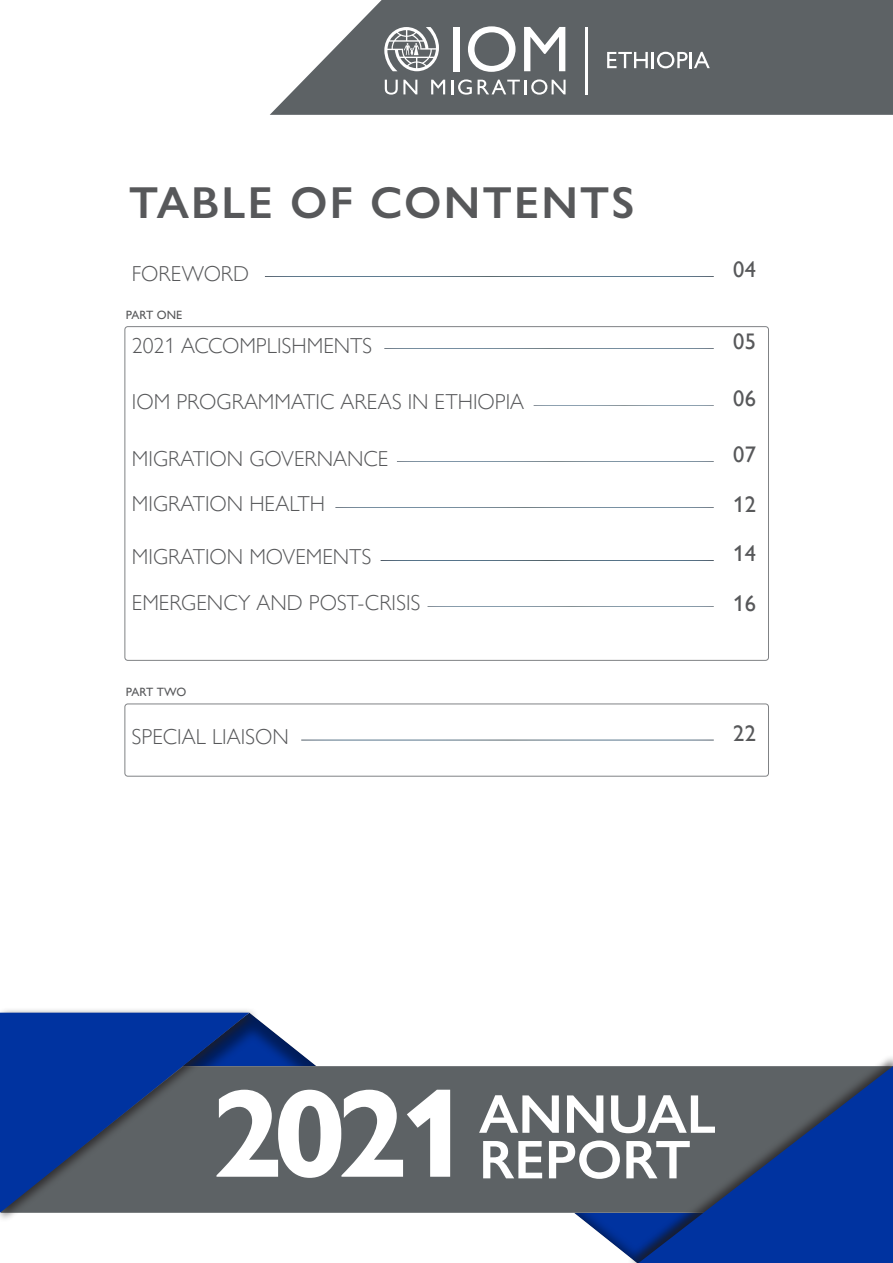
<style>
.page{position:relative;width:893px;height:1263px;background:#fff}
.page>*{position:absolute;margin:0;border:0;box-sizing:border-box;transform-origin:0 0}
.t1{font:700 126px "Gill Sans Nova";color:#fff}
.t2{font:600 54.75px/45.6px "Gill Sans Nova";color:#fff}
.t3{font:600 45px "Gill Sans Nova";letter-spacing:.05em;color:#57585a}
.t4{font:500 22.5px "Gill Sans Nova";letter-spacing:.01em;color:#57585a}
.t5{font:300 21.6px "Gill Sans Nova";color:#57585a}
.t6{font:500 12px "Gill Sans Nova";letter-spacing:-.015em;color:#57585a}
</style>
<div class="page">
<div style="left:259px;top:1066px;width:368px;height:147px;background:#5d6265"></div>
<svg style="left:270px;top:0;width:623px;height:115px;background:#6e7376"></svg>
<div style="left:181px;top:1010px;width:137px;height:57px;background:#231f20;opacity:.5"></div>
<div style="left:573px;top:1212px;width:137px;height:51px;background:#231f20;opacity:.5"></div>
<div style="left:627px;top:1053px;width:266px;height:210px;background:#231f20;opacity:.75"></div>
<svg style="left:638px;top:1066px;width:255px;height:197px;background:#2b4782"></svg>
<hr style="left:585px;top:27px;width:2px;height:67px;background:#fff">
<div style="left:453px;top:27px;width:6px;height:44px;background:#fff"></div>
<svg style="left:468px;top:26px;width:48px;height:46px"></svg>
<svg style="left:524px;top:27px;width:41px;height:44px"></svg>
<svg style="left:385px;top:80px;width:32px;height:15px"></svg>
<svg style="left:431px;top:80px;width:14px;height:14px"></svg>
<svg style="left:451px;top:79px;width:21px;height:16px"></svg>
<svg style="left:478px;top:79px;width:88px;height:16px"></svg>
<svg style="left:384px;top:27px;width:55px;height:44px"></svg>
<svg style="left:607px;top:52px;width:103px;height:16px"></svg>
<div style="left:0;top:1007px;width:259px;height:216px;background:#231f20;opacity:.75"></div>
<svg style="left:0;top:1013px;width:249px;height:200px;background:#2a4781"></svg>
<div style="left:125px;top:704px;width:644px;height:72px;border:1px solid #808285;border-radius:3px"></div>
<p class="t3" style="left:129px;top:175px;width:507px">TABLE OF CONTENTS</p>
<p class="t5" style="left:132px;top:260px;width:119px">FOREWORD</p>
<p class="t4" style="left:733px;top:256px;width:24px">04</p>
<p class="t6" style="left:126px;top:307px;width:58px">PART ONE</p>
<p class="t5" style="left:132px;top:332px;width:242px">2021 ACCOMPLISHMENTS</p>
<p class="t4" style="left:733px;top:328px;width:24px">05</p>
<p class="t5" style="left:132px;top:388px;width:394px">IOM PROGRAMMATIC AREAS IN ETHIOPIA</p>
<p class="t4" style="left:733px;top:384px;width:24px">06</p>
<p class="t5" style="left:132px;top:445px;width:258px">MIGRATION GOVERNANCE</p>
<p class="t4" style="left:733px;top:441px;width:24px">07</p>
<p class="t5" style="left:132px;top:491px;width:195px">MIGRATION HEALTH</p>
<p class="t4" style="left:733px;top:490px;width:24px">12</p>
<p class="t5" style="left:132px;top:544px;width:241px">MIGRATION MOVEMENTS</p>
<p class="t4" style="left:733px;top:540px;width:24px">14</p>
<p class="t5" style="left:132px;top:589px;width:290px">EMERGENCY AND POST-CRISIS</p>
<p class="t4" style="left:733px;top:589px;width:24px">16</p>
<p class="t6" style="left:126px;top:685px;width:62px">PART TWO</p>
<p class="t5" style="left:132px;top:723px;width:158px">SPECIAL LIAISON</p>
<p class="t4" style="left:733px;top:719px;width:24px">22</p>
<p class="t1" style="left:212px;top:1056px;width:260px">2021</p>
<p class="t2" style="left:479px;top:1091px;width:238px">ANNUAL<br>REPORT</p>
</div>
